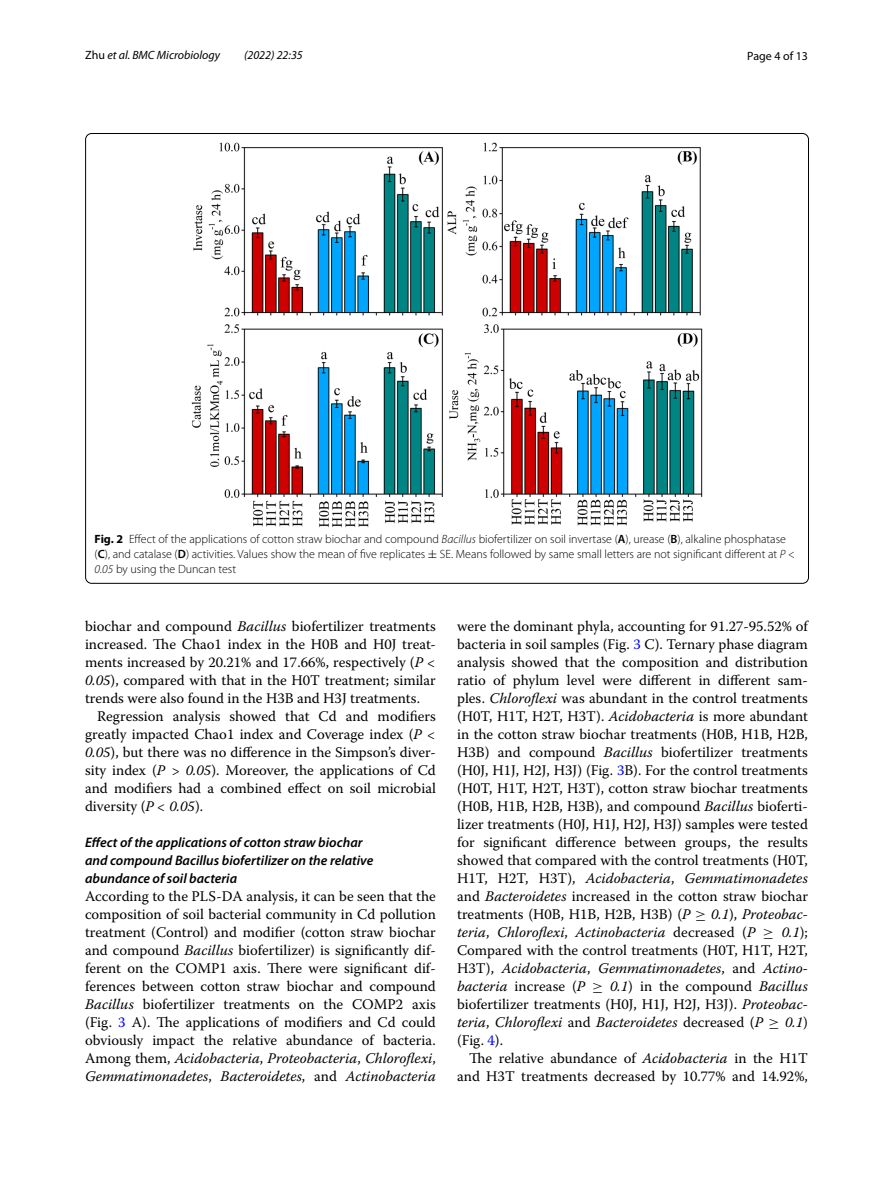
<style>
.page{position:relative;width:893px;height:1187px;background:#fff}
.page>*{position:absolute;margin:0;border:0;box-sizing:border-box;transform-origin:0 0}
.t1{font:14.7px/18px "Warnock Pro";color:#000;text-align:justify}
.t2{font:italic 600 13.8px/18px "Myriad Pro";color:#000}
.t3{font:300 12px/15px "Myriad Pro";color:#000}
.t4{font:italic 12px "Myriad Pro";color:#000}
.t5{font:12px "Myriad Pro";color:#000}
.s1{font-style:normal}
.s2{font-weight:700}
.s3{font-style:italic}
.s4{font-weight:600}
.s5{font-family:"MTSY";font-weight:400}
.s6{color:#00f}
.s7{font-family:"MTSY"}
</style>
<div class="page">
<img style="left:192px;top:142px;width:510px;height:386px">
<p class="t4" style="left:85px;top:48px;width:136px"><span class="s1">Zhu</span> et al. BMC Microbiology</p>
<p class="t4" style="left:244px;top:48px;width:60px">(2022) 22:35</p>
<p class="t5" style="left:747px;top:48px;width:62px">Page 4 of 13</p>
<p class="t3" style="left:95px;top:531px;width:702px"><span class="s2">Fig. 2</span> Effect of the applications of cotton straw biochar and compound <span class="s3">Bacillus</span> biofertilizer on soil invertase (<span class="s4">A</span>), urease (<span class="s4">B</span>), alkaline phosphatase (<span class="s4">C</span>), and catalase (<span class="s4">D</span>) activities. Values show the mean of five replicates <span class="s5">±</span> SE. Means followed by same small letters are not significant different at <span class="s3">P &lt;<br>0.05</span> by using the Duncan test</p>
<p class="t1" style="left:85px;top:616px;width:352px">biochar and compound <span class="s3">Bacillus</span> biofertilizer treatments increased. The Chao1 index in the H0B and H0J treat&shy;ments increased by 20.21% and 17.66%, respectively (<span class="s3">P &lt; 0.05</span>), compared with that in the H0T treatment; similar trends were also found in the H3B and H3J treatments.</p>
<p class="t1" style="left:85px;top:706px;width:352px;text-indent:12px">Regression analysis showed that Cd and modifiers greatly impacted Chao1 index and Coverage index (<span class="s3">P &lt; 0.05</span>), but there was no difference in the Simpson’s diver&shy;sity index (<span class="s3">P &gt; 0.05</span>). Moreover, the applications of Cd and modifiers had a combined effect on soil microbial diversity (<span class="s3">P &lt; 0.05</span>).</p>
<p class="t2" style="left:85px;top:833px;width:290px">Effect of the applications of cotton straw biochar and compound Bacillus biofertilizer on the relative abundance of soil bacteria</p>
<p class="t1" style="left:85px;top:886px;width:352px">According to the PLS-DA analysis, it can be seen that the composition of soil bacterial community in Cd pollution treatment (Control) and modifier (cotton straw biochar and compound <span class="s3">Bacillus</span> biofertilizer) is significantly dif&shy;ferent on the COMP1 axis. There were significant dif&shy;ferences between cotton straw biochar and compound <span class="s3">Bacillus</span> biofertilizer treatments on the COMP2 axis (Fig. <span class="s6">3</span> A). The applications of modifiers and Cd could obviously impact the relative abundance of bacteria.<br>Among them, <span class="s3">Acidobacteria</span>, <span class="s3">Proteobacteria</span>, <span class="s3">Chloroflexi</span>, <span class="s3">Gemmatimonadetes</span>, <span class="s3">Bacteroidetes</span>, and <span class="s3">Actinobacteria</span></p>
<p class="t1" style="left:457px;top:616px;width:352px">were the dominant phyla, accounting for 91.27-95.52% of bacteria in soil samples (Fig. <span class="s6">3</span> C). Ternary phase diagram analysis showed that the composition and distribution ratio of phylum level were different in different sam&shy;ples. <span class="s3">Chloroflexi</span> was abundant in the control treatments (H0T, H1T, H2T, H3T). <span class="s3">Acidobacteria</span> is more abundant in the cotton straw biochar treatments (H0B, H1B, H2B, H3B) and compound <span class="s3">Bacillus</span> biofertilizer treatments (H0J, H1J, H2J, H3J) (Fig. <span class="s6">3</span>B). For the control treatments (H0T, H1T, H2T, H3T), cotton straw biochar treatments (H0B, H1B, H2B, H3B), and compound <span class="s3">Bacillus</span> bioferti&shy;lizer treatments (H0J, H1J, H2J, H3J) samples were tested for significant difference between groups, the results showed that compared with the control treatments (H0T, H1T, H2T, H3T), <span class="s3">Acidobacteria</span>, <span class="s3">Gemmatimonadetes </span>and <span class="s3">Bacteroidetes</span> increased in the cotton straw biochar treatments (H0B, H1B, H2B, H3B) (<span class="s3">P</span> <span class="s7">≥</span> <span class="s3">0.1</span>), <span class="s3">Proteobac‑ teria</span>, <span class="s3">Chloroflexi</span>, <span class="s3">Actinobacteria</span> decreased (<span class="s3">P</span> <span class="s7">≥</span> <span class="s3">0.1</span>); Compared with the control treatments (H0T, H1T, H2T, H3T), <span class="s3">Acidobacteria</span>, <span class="s3">Gemmatimonadetes</span>, and <span class="s3">Actino‑ bacteria</span> increase (<span class="s3">P</span> <span class="s7">≥</span> <span class="s3">0.1</span>) in the compound <span class="s3">Bacillus </span>biofertilizer treatments (H0J, H1J, H2J, H3J). <span class="s3">Proteobac‑ teria</span>, <span class="s3">Chloroflexi</span> and <span class="s3">Bacteroidetes</span> decreased (<span class="s3">P</span> <span class="s7">≥</span> <span class="s3">0.1</span>) (Fig. <span class="s6">4</span>).</p>
<p class="t1" style="left:457px;top:1048px;width:352px;text-align:right">The relative abundance of <span class="s3">Acidobacteria</span> in the H1T and H3T treatments decreased by 10.77% and 14.92%,</p>
</div>
